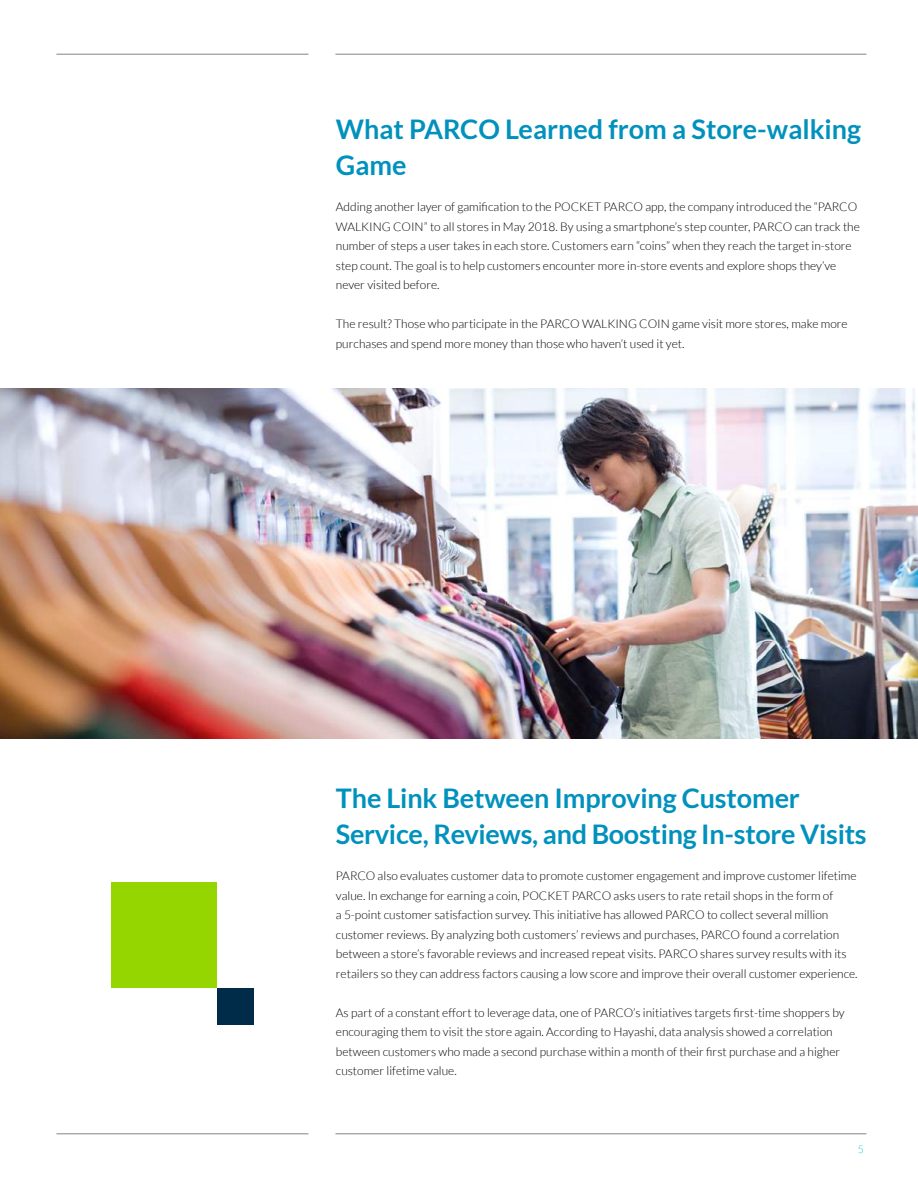
<style>
.page{position:relative;width:918px;height:1188px;background:#fff}
.page>*{position:absolute;margin:0;border:0;box-sizing:border-box;transform-origin:0 0}
.t1{font:700 27px/36px "Lato";letter-spacing:-.005em;color:#0091bd}
.t2{font:300 12px/19.5px "Lato";color:#000}
.t3{font:300 10.5px "Lato";color:#00c1de}
</style>
<div class="page">
<hr style="left:335px;top:54px;width:531px;height:1px;background:#7d868c">
<hr style="left:56px;top:54px;width:252px;height:1px;background:#7d868c">
<hr style="left:335px;top:1134px;width:531px;height:1px;background:#7d868c">
<hr style="left:56px;top:1134px;width:252px;height:1px;background:#7d868c">
<img style="left:0;top:388px;width:918px;height:351px">
<div style="left:111px;top:882px;width:106px;height:106px;background:#95d600"></div>
<div style="left:217px;top:988px;width:36px;height:37px;background:#002b49"></div>
<h1 class="t1" style="left:336px;top:111px;width:527px">What PARCO Learned from a Store-walking<br>Game</h1>
<p class="t2" style="left:336px;top:197px;width:526px">Adding another layer of gamification to the POCKET PARCO app, the company introduced the “PARCO WALKING COIN” to all stores in May 2018. By using a smartphone’s step counter, PARCO can track the number of steps a user takes in each store. Customers earn “coins” when they reach the target in-store step count. The goal is to help customers encounter more in-store events and explore shops they’ve never visited before.</p>
<p class="t2" style="left:336px;top:314px;width:513px">The result? Those who participate in the PARCO WALKING COIN game visit more stores, make more purchases and spend more money than those who haven’t used it yet.</p>
<h1 class="t1" style="left:336px;top:780px;width:532px">The Link Between Improving Customer<br>Service, Reviews, and Boosting In-store Visits</h1>
<p class="t2" style="left:336px;top:866px;width:523px">PARCO also evaluates customer data to promote customer engagement and improve customer lifetime value. In exchange for earning a coin, POCKET PARCO asks users to rate retail shops in the form of<br>a 5-point customer satisfaction survey. This initiative has allowed PARCO to collect several million customer reviews. By analyzing both customers’ reviews and purchases, PARCO found a correlation between a store’s favorable reviews and increased repeat visits. PARCO shares survey results with its retailers so they can address factors causing a low score and improve their overall customer experience.</p>
<p class="t2" style="left:336px;top:1003px;width:510px">As part of a constant effort to leverage data, one of PARCO’s initiatives targets first-time shoppers by encouraging them to visit the store again. According to Hayashi, data analysis showed a correlation between customers who made a second purchase within a month of their first purchase and a higher customer lifetime value.</p>
<p class="t3" style="left:858px;top:1144px;width:8px">5</p>
</div>
